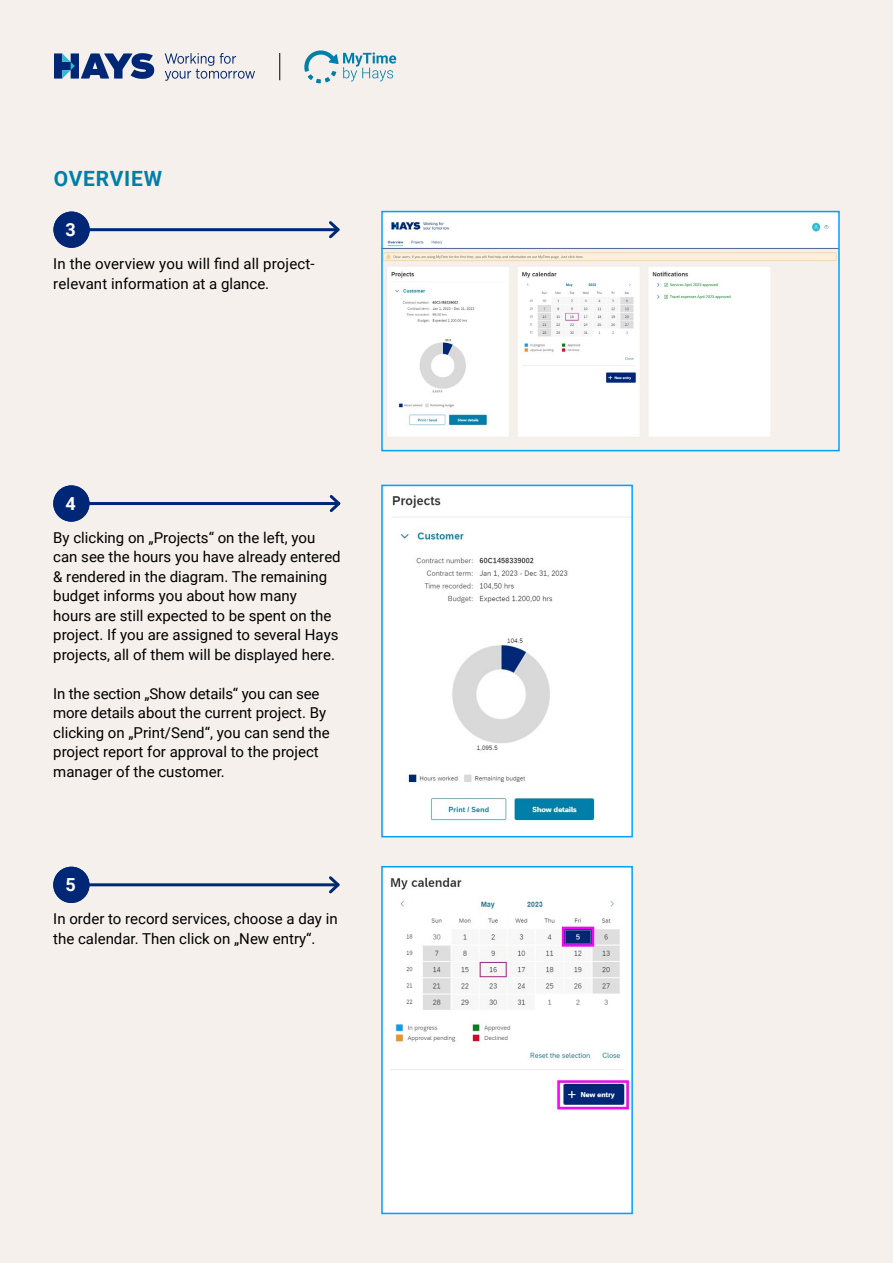
<style>
.page{position:relative;width:893px;height:1263px;background:#f5f0eb}
.page>*{position:absolute;margin:0;border:0;box-sizing:border-box;transform-origin:0 0}
.t1{font:700 21px "Roboto";letter-spacing:.035em;color:#007fa9}
.t2{font:700 18px "Roboto";color:#fff}
.t3{font:15px/19.5px "Roboto";color:#000}
</style>
<div class="page">
<svg style="left:165px;top:53px;width:90px;height:28px"></svg>
<svg style="left:54px;top:53px;width:101px;height:26px"></svg>
<svg style="left:279px;top:53px;width:1px;height:27px"></svg>
<svg style="left:304px;top:50px;width:92px;height:33px"></svg>
<div style="left:53px;top:212px;width:37px;height:36px;background:#002776;border-radius:50%"></div>
<hr style="left:89px;top:228px;width:249px;height:3px;background:#002776">
<svg style="left:326px;top:221px;width:14px;height:18px"></svg>
<div style="left:53px;top:485px;width:36px;height:37px;background:#002776;border-radius:50%"></div>
<div style="left:53px;top:867px;width:36px;height:36px;background:#002776;border-radius:50%"></div>
<hr style="left:89px;top:502px;width:250px;height:3px;background:#002776">
<svg style="left:329px;top:495px;width:12px;height:17px"></svg>
<hr style="left:89px;top:883px;width:249px;height:3px;background:#002776">
<svg style="left:326px;top:876px;width:14px;height:18px"></svg>
<div style="left:382px;top:212px;width:457px;height:239px;background:#fff"></div>
<img style="left:384px;top:222px;width:453px;height:226px">
<div style="left:381px;top:211px;width:459px;height:240px;border:2px solid #00a0ff"></div>
<img style="left:384px;top:488px;width:246px;height:346px">
<div style="left:381px;top:485px;width:252px;height:352px;border:2px solid #00a0ff"></div>
<img style="left:384px;top:869px;width:246px;height:342px">
<div style="left:381px;top:866px;width:252px;height:348px;border:2px solid #00a0ff"></div>
<h1 class="t1" style="left:54px;top:164px;width:110px">OVERVIEW</h1>
<p class="t2" style="left:66px;top:217px;width:12px">3</p>
<p class="t3" style="left:53px;top:253px;width:263px">In the overview you will find all project&shy;relevant information at a glance.</p>
<p class="t2" style="left:65px;top:491px;width:12px">4</p>
<p class="t3" style="left:53px;top:527px;width:289px">By clicking on „Projects“ on the left, you can see the hours you have already entered &amp; rendered in the diagram. The remaining budget informs you about how many<br>hours are still expected to be spent on the project. If you are assigned to several Hays projects, all of them will be displayed here.</p>
<p class="t3" style="left:53px;top:683px;width:278px">In the section „Show details“ you can see more details about the current project. By clicking on „Print/Send“, you can send the project report for approval to the project manager of the customer.</p>
<p class="t2" style="left:65px;top:872px;width:12px">5</p>
<p class="t3" style="left:53px;top:909px;width:286px">In order to record services, choose a day in the calendar. Then click on „New entry“.</p>
</div>
